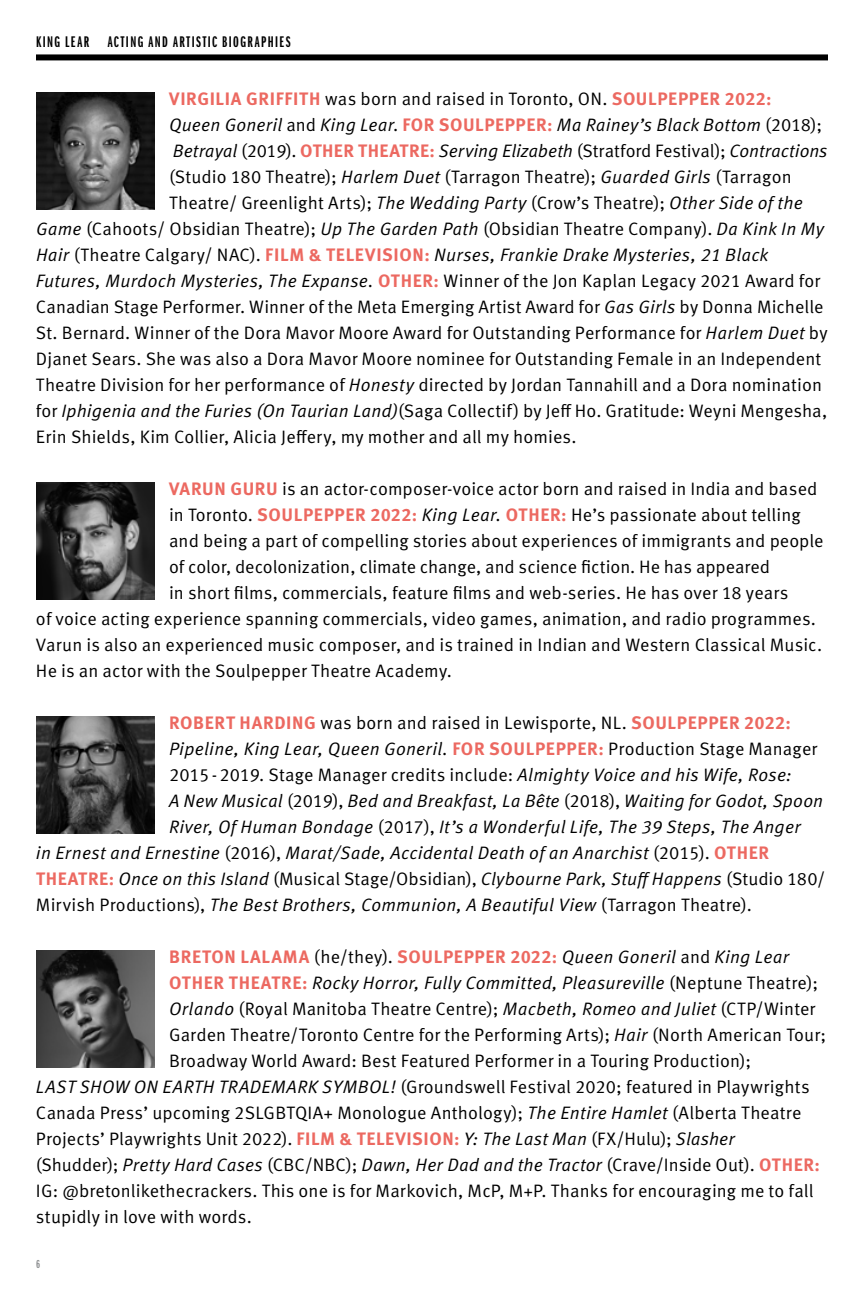
<style>
.page{position:relative;width:864px;height:1296px;background:#fff}
.page>*{position:absolute;margin:0;border:0;box-sizing:border-box;transform-origin:0 0}
.t1{font:18px/26px "Meta Pro Norm";letter-spacing:.005em;color:#000}
.t2{font:18px/26px "Meta Pro Norm Ita";letter-spacing:.01em;color:#000}
.t3{font:700 18px "Meta Pro";letter-spacing:.035em;color:#ec6961}
.t4{font:16px "Franklin Gothic LT Pro Dm X Cm";letter-spacing:.095em;color:#000}
.t5{font:12px "Franklin Gothic LT Pro Dm X Cm";color:#8a8c8e}
.s1{font-family:"Meta Pro Norm";font-weight:400;color:#000}
.s2{font-family:"Meta Pro Norm"}
.s3{font-family:"Meta Pro";font-weight:700;color:#ec6961}
.s4{font-family:"Meta Pro Norm Ita"}
.s5{font-family:"Meta Pro Norm Ita";font-weight:400;color:#000}
</style>
<div class="page">
<div style="left:36px;top:54px;width:792px;height:6px;background:#000"></div>
<img style="left:36px;top:92px;width:119px;height:117px">
<img style="left:36px;top:482px;width:119px;height:117px">
<img style="left:36px;top:716px;width:119px;height:117px">
<img style="left:36px;top:950px;width:119px;height:117px">
<p class="t4" style="left:36px;top:33px;width:256px">KING LEAR ACTING AND ARTISTIC BIOGRAPHIES</p>
<p class="t3" style="left:169px;top:85px;width:604px">VIRGILIA GRIFFITH <span class="s1">was born and raised in Toronto, ON.</span> SOULPEPPER 2022:</p>
<p class="t2" style="left:169px;top:111px;width:660px">Queen Goneril <span class="s2">and</span> King Lear<span class="s2">.</span> <span class="s3">FOR SOULPEPPER:</span> Ma Rainey’s Black Bottom <span class="s2">(2018);<br></span>Betrayal <span class="s2">(2019).</span> <span class="s3">OTHER THEATRE:</span> Serving Elizabeth <span class="s2">(Stratford Festival);</span> Contractions</p>
<p class="t1" style="left:169px;top:163px;width:624px">(Studio 180 Theatre); <span class="s4">Harlem Duet</span> (Tarragon Theatre); <span class="s4">Guarded Girls</span> (Tarragon</p>
<p class="t1" style="left:169px;top:189px;width:635px">Theatre/ Greenlight Arts); <span class="s4">The Wedding Party</span> (Crow’s Theatre); <span class="s4">Other Side of the</span></p>
<p class="t1" style="left:36px;top:215px;width:790px"><span class="s4">Game</span> (Cahoots/ Obsidian Theatre); <span class="s4">Up The Garden Path</span> (Obsidian Theatre Company). <span class="s4">Da Kink In My</span></p>
<p class="t2" style="left:36px;top:241px;width:734px">Hair <span class="s2">(Theatre Calgary/ NAC).</span> <span class="s3">FILM &amp; TELEVISION:</span> Nurses, Frankie Drake Mysteries, 21 Black</p>
<p class="t1" style="left:36px;top:267px;width:793px"><span class="s4">Futures, Murdoch Mysteries, The Expanse.</span> <span class="s3">OTHER:</span> Winner of the Jon Kaplan Legacy 2021 Award for Canadian Stage Performer. Winner of the Meta Emerging Artist Award for <span class="s4">Gas Girls</span> by Donna Michelle St. Bernard. Winner of the Dora Mavor Moore Award for Outstanding Performance for <span class="s4">Harlem Duet</span> by Djanet Sears. She was also a Dora Mavor Moore nominee for Outstanding Female in an Independent Theatre Division for her performance of <span class="s4">Honesty</span> directed by Jordan Tannahill and a Dora nomination for <span class="s4">Iphigenia and the Furies (On Taurian Land)</span>(Saga Collectif) by Jeff Ho. Gratitude: Weyni Mengesha, Erin Shields, Kim Collier, Alicia Jeffery, my mother and all my homies.</p>
<p class="t1" style="left:169px;top:475px;width:650px"><span class="s3">VARUN GURU</span> is an actor-composer-voice actor born and raised in India and based</p>
<p class="t1" style="left:169px;top:501px;width:633px">in Toronto. <span class="s3">SOULPEPPER 2022:</span> <span class="s4">King Lear.</span> <span class="s3">OTHER:</span> He’s passionate about telling</p>
<p class="t1" style="left:169px;top:527px;width:656px">and being a part of compelling stories about experiences of immigrants and people</p>
<p class="t1" style="left:169px;top:553px;width:603px">of color, decolonization, climate change, and science fiction. He has appeared</p>
<p class="t1" style="left:169px;top:579px;width:621px">in short films, commercials, feature films and web-series. He has over 18 years</p>
<p class="t1" style="left:36px;top:605px;width:782px">of voice acting experience spanning commercials, video games, animation, and radio programmes.</p>
<p class="t1" style="left:36px;top:631px;width:788px">Varun is also an experienced music composer, and is trained in Indian and Western Classical Music.</p>
<p class="t1" style="left:36px;top:657px;width:418px">He is an actor with the Soulpepper Theatre Academy.</p>
<p class="t1" style="left:169px;top:709px;width:623px"><span class="s3">ROBERT HARDING</span> was born and raised in Lewisporte, NL. <span class="s3">SOULPEPPER 2022:</span></p>
<p class="t2" style="left:169px;top:735px;width:650px">Pipeline, King Lear, Queen Goneril. <span class="s3">FOR SOULPEPPER:</span> <span class="s2">Production Stage Manager</span></p>
<p class="t1" style="left:169px;top:761px;width:624px">2015-2019. Stage Manager credits include: <span class="s4">Almighty Voice and his Wife, Rose:</span></p>
<p class="t2" style="left:169px;top:787px;width:656px">A New Musical <span class="s2">(2019),</span> Bed and Breakfast, La Bête <span class="s2">(2018),</span> Waiting for Godot, Spoon</p>
<p class="t2" style="left:169px;top:813px;width:633px">River, Of Human Bondage <span class="s2">(2017),</span> It’s a Wonderful Life, The 39 Steps, The Anger</p>
<p class="t2" style="left:36px;top:839px;width:735px">in Ernest and Ernestine <span class="s2">(2016),</span> Marat/Sade, Accidental Death of an Anarchist <span class="s2">(2015).</span> <span class="s3">OTHER</span></p>
<p class="t2" style="left:36px;top:865px;width:791px"><span class="s3">THEATRE:</span> Once on this Island <span class="s2">(Musical Stage/Obsidian),</span> Clybourne Park, Stuff Happens <span class="s2">(Studio 180/</span></p>
<p class="t2" style="left:36px;top:891px;width:717px"><span class="s2">Mirvish Productions),</span> The Best Brothers, Communion, A Beautiful View <span class="s2">(Tarragon Theatre).</span></p>
<p class="t3" style="left:169px;top:943px;width:622px">BRETON LALAMA <span class="s1">(he/they).</span> SOULPEPPER 2022: <span class="s5">Queen Goneril</span> <span class="s1">and</span> <span class="s5">King Lear</span></p>
<p class="t2" style="left:169px;top:969px;width:651px"><span class="s3">OTHER THEATRE:</span> Rocky Horror, Fully Committed, Pleasureville <span class="s2">(Neptune Theatre);</span></p>
<p class="t1" style="left:169px;top:995px;width:648px"><span class="s4">Orlando</span> (Royal Manitoba Theatre Centre); <span class="s4">Macbeth, Romeo and Juliet</span> (CTP/Winter</p>
<p class="t1" style="left:169px;top:1021px;width:659px">Garden Theatre/Toronto Centre for the Performing Arts); <span class="s4">Hair</span> (North American Tour;</p>
<p class="t1" style="left:169px;top:1047px;width:584px">Broadway World Award: Best Featured Performer in a Touring Production);</p>
<p class="t1" style="left:36px;top:1073px;width:775px"><span class="s4">LAST SHOW ON EARTH TRADEMARK SYMBOL!</span> (Groundswell Festival 2020; featured in Playwrights</p>
<p class="t1" style="left:36px;top:1099px;width:767px">Canada Press’ upcoming 2SLGBTQIA+ Monologue Anthology); <span class="s4">The Entire Hamlet</span> (Alberta Theatre</p>
<p class="t1" style="left:36px;top:1125px;width:701px">Projects’ Playwrights Unit 2022). <span class="s3">FILM &amp; TELEVISION:</span> <span class="s4">Y: The Last Man</span> (FX/Hulu); <span class="s4">Slasher</span></p>
<p class="t2" style="left:36px;top:1151px;width:786px"><span class="s2">(Shudder);</span> Pretty Hard Cases <span class="s2">(CBC/NBC);</span> Dawn, Her Dad and the Tractor <span class="s2">(Crave/Inside Out).</span> <span class="s3">OTHER:</span></p>
<p class="t1" style="left:36px;top:1177px;width:779px">IG: @bretonlikethecrackers. This one is for Markovich, McP, M+P. Thanks for encouraging me to fall stupidly in love with words.</p>
<p class="t5" style="left:36px;top:1258px;width:5px">6</p>
</div>
